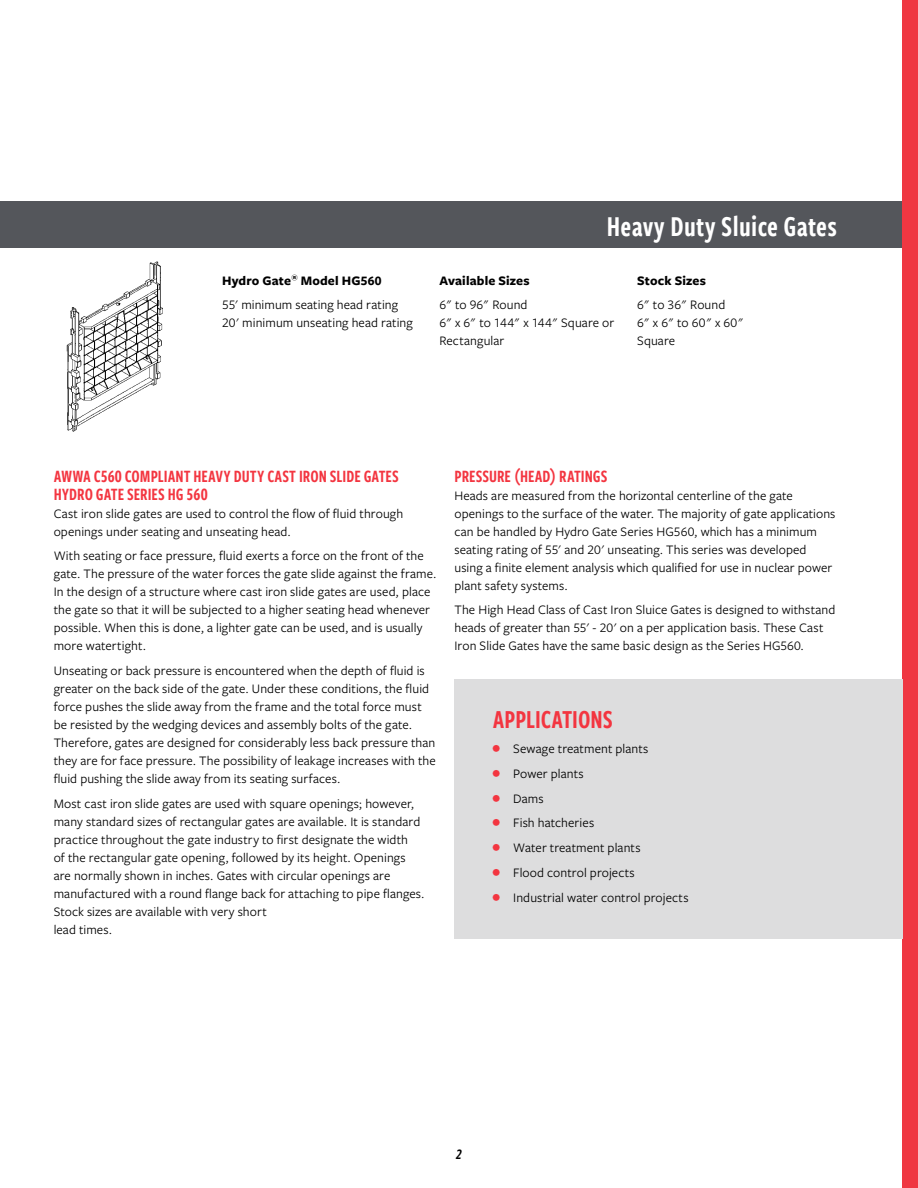
<style>
.page{position:relative;width:918px;height:1188px;background:#fff}
.page>*{position:absolute;margin:0;border:0;box-sizing:border-box;transform-origin:0 0}
.t1{font:30px "Freight Sans Cmp Pro Semi";letter-spacing:.01em;color:#fff}
.t2{font:27px "Freight Sans Cmp Pro Semi";color:#f33540}
.t3{font:18px/18px "Freight Sans Cmp Pro Semi";color:#f33540}
.t4{font:italic 15px "Freight Sans Cmp Pro Semi";color:#000}
.t5{font:13.5px/18px "Freight Sans Pro";letter-spacing:.01em;color:#000}
.t6{font:700 13.5px "Freight Sans Pro";letter-spacing:.01em;color:#000}
.s1{font-weight:700}
.s2{font-family:"Freight Sans Cmp Pro Semi";font-size:18px;color:#f33540}
</style>
<div class="page">
<div style="left:0;top:202px;width:918px;height:46px;background:#54565b"></div>
<div style="left:903px;top:0;width:15px;height:1188px;background:#ef3742"></div>
<img style="left:66px;top:261px;width:97px;height:171px">
<div style="left:454px;top:679px;width:449px;height:260px;background:#ddddde"></div>
<p class="t5" style="left:222px;top:267px;width:177px;line-height:24.8px"><span class="s1">Hydro Gate</span><sup>®</sup> <span class="s1">Model HG560<br></span>55' minimum seating head rating</p>
<p class="t5" style="left:222px;top:313px;width:192px">20' minimum unseating head rating</p>
<h1 class="t1" style="left:607px;top:206px;width:232px">Heavy Duty Sluice Gates</h1>
<p class="t6" style="left:439px;top:271px;width:92px">Available Sizes</p>
<p class="t5" style="left:439px;top:295px;width:177px">6" to 96" Round<br>6" x 6" to 144" x 144" Square or<br>Rectangular</p>
<p class="t6" style="left:637px;top:271px;width:70px">Stock Sizes</p>
<p class="t5" style="left:637px;top:295px;width:108px">6" to 36" Round<br>6" x 6" to 60" x 60"<br>Square</p>
<h3 class="t3" style="left:54px;top:466px;width:347px">AWWA C560 COMPLIANT HEAVY DUTY CAST IRON SLIDE GATES<br>HYDRO GATE SERIES HG 560</h3>
<p class="t5" style="left:54px;top:504px;width:351px">Cast iron slide gates are used to control the flow of fluid through openings under seating and unseating head.</p>
<p class="t5" style="left:54px;top:546px;width:384px">With seating or face pressure, fluid exerts a force on the front of the gate. The pressure of the water forces the gate slide against the frame.<br>In the design of a structure where cast iron slide gates are used, place the gate so that it will be subjected to a higher seating head whenever possible. When this is done, a lighter gate can be used, and is usually more watertight.</p>
<p class="t5" style="left:54px;top:661px;width:384px">Unseating or back pressure is encountered when the depth of fluid is greater on the back side of the gate. Under these conditions, the fluid force pushes the slide away from the frame and the total force must be resisted by the wedging devices and assembly bolts of the gate.<br>Therefore, gates are designed for considerably less back pressure than they are for face pressure. The possibility of leakage increases with the fluid pushing the slide away from its seating surfaces.</p>
<p class="t5" style="left:54px;top:794px;width:372px">Most cast iron slide gates are used with square openings; however, many standard sizes of rectangular gates are available. It is standard practice throughout the gate industry to first designate the width<br>of the rectangular gate opening, followed by its height. Openings are normally shown in inches. Gates with circular openings are manufactured with a round flange back for attaching to pipe flanges.<br>Stock sizes are available with very short<br>lead times.</p>
<h3 class="t3" style="left:454px;top:466px;width:154px">PRESSURE (HEAD) RATINGS</h3>
<p class="t5" style="left:454px;top:486px;width:383px">Heads are measured from the horizontal centerline of the gate openings to the surface of the water. The majority of gate applications can be handled by Hydro Gate Series HG560, which has a minimum seating rating of 55' and 20' unseating. This series was developed using a finite element analysis which qualified for use in nuclear power plant safety systems.</p>
<p class="t5" style="left:454px;top:600px;width:382px">The High Head Class of Cast Iron Sluice Gates is designed to withstand heads of greater than 55' - 20' on a per application basis. These Cast<br>Iron Slide Gates have the same basic design as the Series HG560.</p>
<h2 class="t2" style="left:493px;top:701px;width:121px">APPLICATIONS</h2>
<p class="t5" style="left:493px;top:739px;width:157px"><span class="s2">•</span> Sewage treatment plants</p>
<p class="t5" style="left:493px;top:764px;width:92px"><span class="s2">•</span> Power plants</p>
<p class="t5" style="left:493px;top:789px;width:52px"><span class="s2">•</span> Dams</p>
<p class="t5" style="left:493px;top:813px;width:103px"><span class="s2">•</span> Fish hatcheries</p>
<p class="t5" style="left:493px;top:838px;width:149px"><span class="s2">•</span> Water treatment plants</p>
<p class="t5" style="left:493px;top:863px;width:143px"><span class="s2">•</span> Flood control projects</p>
<p class="t5" style="left:493px;top:888px;width:197px"><span class="s2">•</span> Industrial water control projects</p>
<p class="t4" style="left:456px;top:1144px;width:7px">2</p>
</div>
